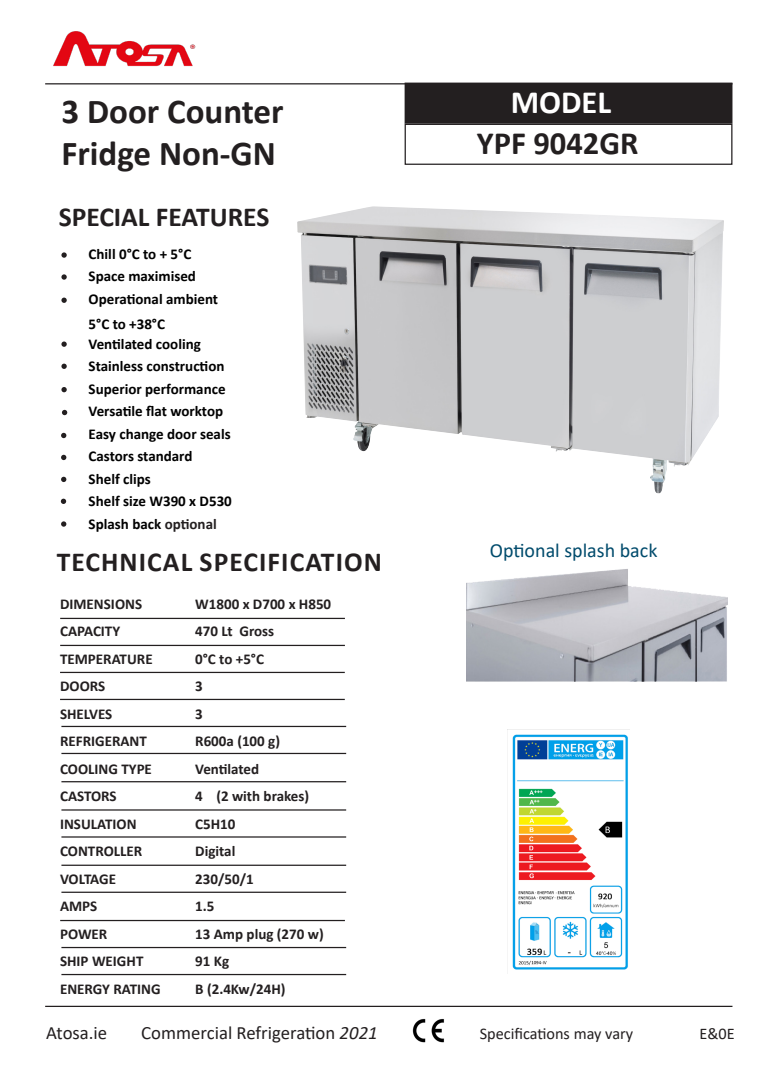
<style>
.page{position:relative;width:775px;height:1083px;background:#fff}
.page>*{position:absolute;margin:0;border:0;box-sizing:border-box;transform-origin:0 0}
.t1{font:700 35px "Calibri";color:#231f20}
.t2{font:700 32.5px "Calibri";color:#231f20}
.t3{font:700 32.5px "Calibri";color:#fff}
.t4{font:700 27.5px "Calibri";letter-spacing:.04em;color:#231f20}
.t5{font:700 27.5px "Calibri";color:#231f20}
.t6{font:20px "Calibri";color:#004b6c}
.t7{font:18.75px "Calibri";color:#231f20}
.t8{font:16.25px "Calibri";color:#231f20}
.t9{font:700 15px "Calibri";color:#231f20}
.t10{font:700 15px "Calibri";color:#000}
.s1{color:#231f20}
.s2{font-style:italic}
</style>
<div class="page">
<hr style="left:45px;top:1005px;width:687px;height:1px;background:#231f20">
<img style="left:49px;top:31px;width:150px;height:54px">
<hr style="left:45px;top:83px;width:687px;height:1px;background:#231f20">
<div style="left:405px;top:83px;width:326px;height:40px;background:#231f20"></div>
<div style="left:404px;top:83px;width:328px;height:41px;border:1px solid #231f20"></div>
<div style="left:404px;top:124px;width:328px;height:41px;border:1px solid #231f20"></div>
<hr style="left:60px;top:617px;width:285px;height:2px;background:#231f20">
<hr style="left:60px;top:644px;width:285px;height:2px;background:#231f20">
<hr style="left:60px;top:671px;width:284px;height:2px;background:#231f20">
<hr style="left:60px;top:698px;width:284px;height:2px;background:#231f20">
<hr style="left:61px;top:725px;width:285px;height:2px;background:#231f20">
<hr style="left:61px;top:752px;width:285px;height:2px;background:#231f20">
<hr style="left:61px;top:781px;width:285px;height:1px;background:#231f20">
<hr style="left:61px;top:809px;width:285px;height:1px;background:#231f20">
<hr style="left:61px;top:836px;width:285px;height:1px;background:#231f20">
<hr style="left:61px;top:864px;width:285px;height:1px;background:#231f20">
<hr style="left:61px;top:891px;width:285px;height:1px;background:#231f20">
<hr style="left:60px;top:919px;width:285px;height:2px;background:#231f20">
<hr style="left:61px;top:946px;width:285px;height:2px;background:#231f20">
<hr style="left:61px;top:973px;width:285px;height:2px;background:#231f20">
<svg style="left:61px;top:252px;width:6px;height:6px"></svg>
<svg style="left:61px;top:274px;width:6px;height:6px"></svg>
<svg style="left:61px;top:297px;width:6px;height:6px"></svg>
<svg style="left:61px;top:341px;width:6px;height:6px"></svg>
<svg style="left:61px;top:363px;width:6px;height:6px"></svg>
<svg style="left:61px;top:387px;width:6px;height:5px"></svg>
<svg style="left:62px;top:410px;width:5px;height:5px"></svg>
<svg style="left:61px;top:433px;width:5px;height:5px"></svg>
<svg style="left:61px;top:455px;width:5px;height:5px"></svg>
<svg style="left:61px;top:476px;width:5px;height:6px"></svg>
<svg style="left:61px;top:521px;width:5px;height:5px"></svg>
<img style="left:466px;top:569px;width:261px;height:113px">
<img style="left:507px;top:729px;width:122px;height:241px">
<svg style="left:61px;top:498px;width:5px;height:6px"></svg>
<img style="left:412px;top:1018px;width:32px;height:24px">
<img style="left:297px;top:206px;width:427px;height:288px">
<div style="left:313px;top:300px;width:32px;height:23px;background:#d6d6d8"></div>
<p class="t1" style="left:61px;top:86px;width:224px">3 Door Counter</p>
<p class="t1" style="left:61px;top:128px;width:216px">Fridge Non-GN</p>
<p class="t5" style="left:59px;top:198px;width:212px">SPECIAL FEATURES</p>
<p class="t10" style="left:89px;top:243px;width:104px">Chill 0°C to + 5°C</p>
<p class="t10" style="left:89px;top:265px;width:109px">Space maximised</p>
<p class="t10" style="left:89px;top:288px;width:131px">Operational ambient</p>
<p class="t10" style="left:89px;top:313px;width:78px">5°C to +38°C</p>
<p class="t10" style="left:89px;top:333px;width:114px">Ventilated cooling</p>
<p class="t10" style="left:89px;top:355px;width:137px">Stainless construction</p>
<p class="t10" style="left:89px;top:378px;width:138px">Superior performance</p>
<p class="t10" style="left:89px;top:400px;width:136px">Versatile flat worktop</p>
<p class="t10" style="left:89px;top:423px;width:143px">Easy change door seals</p>
<p class="t10" style="left:89px;top:445px;width:105px">Castors standard</p>
<p class="t10" style="left:89px;top:468px;width:64px">Shelf clips</p>
<p class="t10" style="left:89px;top:490px;width:145px">Shelf size W390 x D530</p>
<p class="t10" style="left:89px;top:513px;width:130px">Splash back <span class="s1">optional</span></p>
<p class="t4" style="left:57px;top:542px;width:326px">TECHNICAL SPECIFICATION</p>
<p class="t9" style="left:60px;top:593px;width:83px">DIMENSIONS</p>
<p class="t9" style="left:195px;top:593px;width:137px">W1800 x D700 x H850</p>
<p class="t9" style="left:60px;top:620px;width:62px">CAPACITY</p>
<p class="t9" style="left:195px;top:620px;width:80px">470 Lt Gross</p>
<p class="t9" style="left:60px;top:648px;width:94px">TEMPERATURE</p>
<p class="t9" style="left:195px;top:648px;width:70px">0°C to +5°C</p>
<p class="t9" style="left:60px;top:675px;width:47px">DOORS</p>
<p class="t9" style="left:195px;top:675px;width:9px">3</p>
<p class="t9" style="left:60px;top:703px;width:54px">SHELVES</p>
<p class="t9" style="left:195px;top:703px;width:9px">3</p>
<p class="t9" style="left:60px;top:730px;width:88px">REFRIGERANT</p>
<p class="t9" style="left:195px;top:730px;width:86px">R600a (100 g)</p>
<p class="t9" style="left:60px;top:758px;width:93px">COOLING TYPE</p>
<p class="t9" style="left:195px;top:758px;width:65px">Ventilated</p>
<p class="t9" style="left:60px;top:785px;width:58px">CASTORS</p>
<p class="t9" style="left:195px;top:785px;width:115px">4 (2 with brakes)</p>
<p class="t9" style="left:60px;top:813px;width:78px">INSULATION</p>
<p class="t9" style="left:195px;top:813px;width:42px">C5H10</p>
<p class="t9" style="left:60px;top:840px;width:84px">CONTROLLER</p>
<p class="t9" style="left:195px;top:840px;width:42px">Digital</p>
<p class="t9" style="left:60px;top:868px;width:57px">VOLTAGE</p>
<p class="t9" style="left:195px;top:868px;width:60px">230/50/1</p>
<p class="t9" style="left:60px;top:895px;width:39px">AMPS</p>
<p class="t9" style="left:195px;top:895px;width:21px">1.5</p>
<p class="t9" style="left:60px;top:923px;width:49px">POWER</p>
<p class="t9" style="left:195px;top:923px;width:130px">13 Amp plug (270 w)</p>
<p class="t9" style="left:60px;top:950px;width:85px">SHIP WEIGHT</p>
<p class="t9" style="left:195px;top:950px;width:35px">91 Kg</p>
<p class="t9" style="left:60px;top:978px;width:102px">ENERGY RATING</p>
<p class="t9" style="left:195px;top:978px;width:92px">B (2.4Kw/24H)</p>
<p class="t3" style="left:510px;top:79px;width:102px">MODEL</p>
<p class="t2" style="left:476px;top:121px;width:163px">YPF 9042GR</p>
<p class="t6" style="left:489px;top:536px;width:169px">Optional splash back</p>
<p class="t7" style="left:46px;top:1019px;width:63px">Atosa.ie</p>
<p class="t7" style="left:141px;top:1019px;width:238px">Commercial Refrigeration <span class="s2">2021</span></p>
<p class="t8" style="left:479px;top:1022px;width:155px">Specifications may vary</p>
<p class="t8" style="left:699px;top:1022px;width:37px">E&amp;0E</p>
</div>
